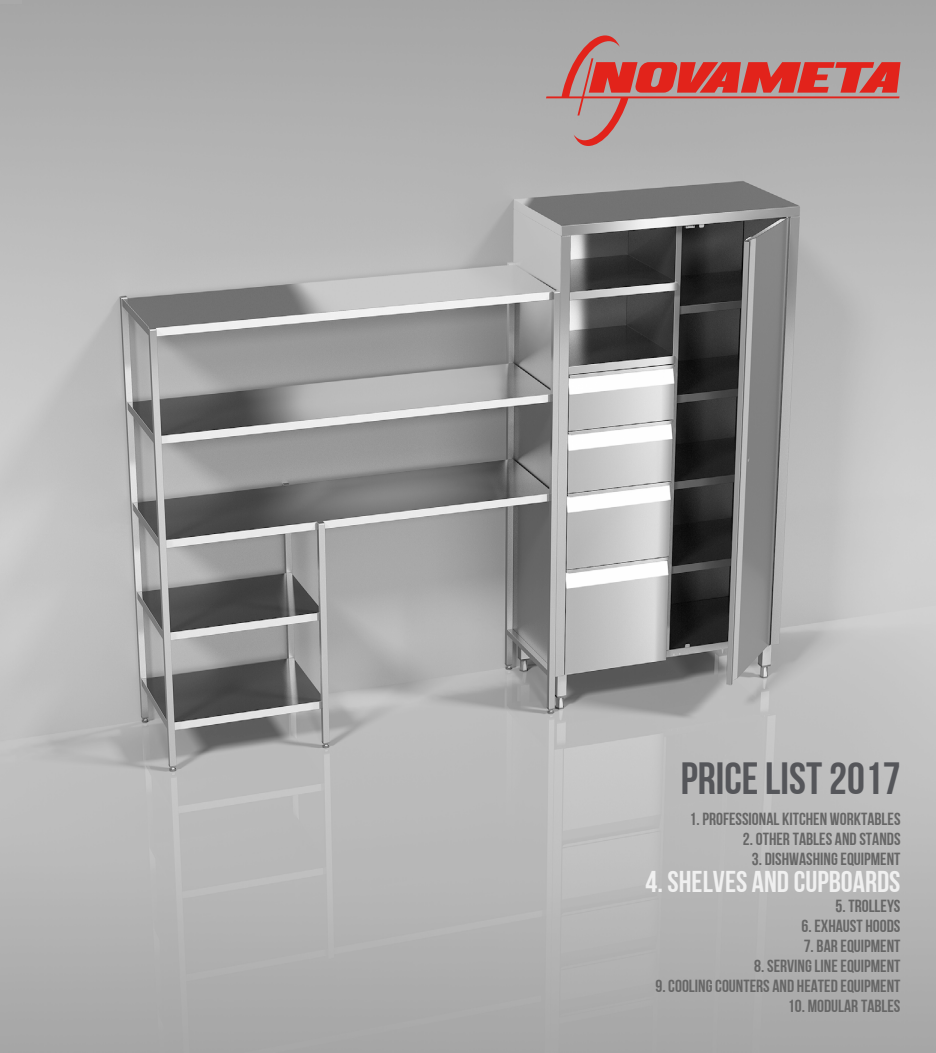
<style>
.page{position:relative;width:936px;height:1053px;background:#fff}
.page>*{position:absolute;margin:0;border:0;box-sizing:border-box;transform-origin:0 0}
.t1{font:45px "Bebas Neue Cyrillic";color:#55565a}
.t2{font:30px "Bebas Neue Cyrillic";color:#f0f0f0}
.t3{font:17.5px "Bebas Neue Cyrillic";color:#666}
</style>
<div class="page">
<img style="left:0;top:0;width:935px;height:1052px">
<svg style="left:546px;top:35px;width:354px;height:111px;background:#b88c8a"></svg>
<hr style="left:0;top:0;width:21px;height:4px;background:#a9a9a9">
<h1 class="t1" style="left:680px;top:753px;width:221px">PRICE LIST 2017</h1>
<p class="t3" style="left:689px;top:808px;width:212px">1. PROFESSIONAL KITCHEN WORKTABLES</p>
<p class="t3" style="left:742px;top:828px;width:159px">2. OTHER TABLES AND STANDS</p>
<p class="t3" style="left:751px;top:848px;width:150px">3. DISHWASHING EQUIPMENT</p>
<h2 class="t2" style="left:645px;top:865px;width:256px">4. SHELVES AND CUPBOARDS</h2>
<p class="t3" style="left:835px;top:896px;width:67px">5. TROLLEYS</p>
<p class="t3" style="left:801px;top:916px;width:100px">6. EXHAUST HOODS</p>
<p class="t3" style="left:803px;top:936px;width:98px">7. BAR EQUIPMENT</p>
<p class="t3" style="left:754px;top:956px;width:148px">8. SERVING LINE EQUIPMENT</p>
<p class="t3" style="left:655px;top:976px;width:246px">9. COOLING COUNTERS AND HEATED EQUIPMENT</p>
<p class="t3" style="left:787px;top:996px;width:114px">10. MODULAR TABLES</p>
</div>
